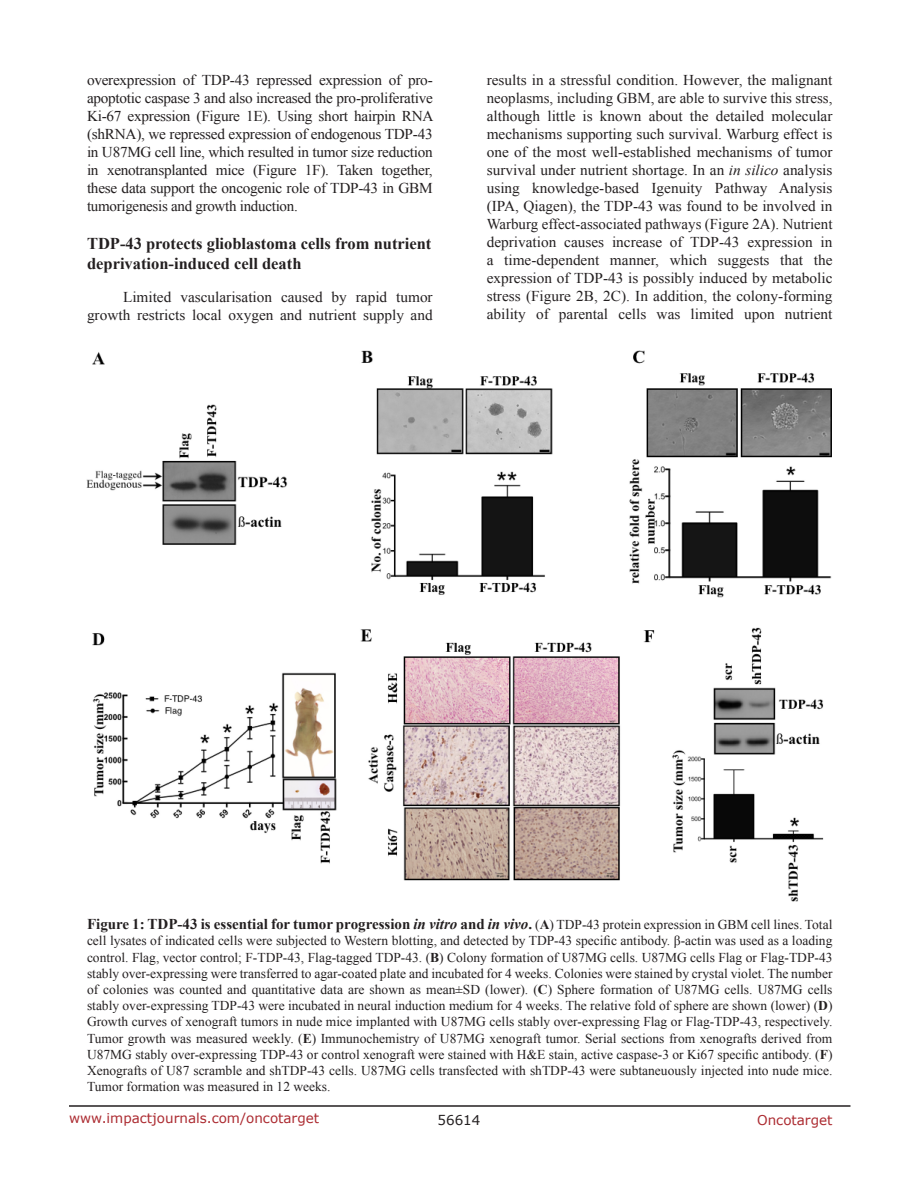
<style>
.page{position:relative;width:918px;height:1188px;background:#fff}
.page>*{position:absolute;margin:0;border:0;box-sizing:border-box;transform-origin:0 0}
.SubHeading_middle{font:700 16.5px/19.8px "Times New Roman";color:#231f20}
.BodyText{font:15px/18px "Times New Roman";color:#231f20;text-align:justify}
.FigureText{font:700 15px "Times New Roman";color:#231f20}
.FigureText-2{font:13.5px/16.2px "Times New Roman";color:#231f20;text-align:justify}
.t1{font:13.5px "Verdana";color:#ac2b31}
.t2{font:13.5px "Verdana";color:#231f20}
.s1{font-style:italic}
.s2{font-weight:400;font-size:13.5px}
.s3{font-size:13.5px}
.s4{font-weight:700}
</style>
<div class="page">
<hr style="left:69px;top:1105px;width:781px;height:2px;background:#231f20">
<img style="left:86px;top:351px;width:746px;height:550px">
<p class="BodyText" style="left:87px;top:71px;width:348px">overexpression of TDP-43 repressed expression of pro&shy;apoptotic caspase 3 and also increased the pro-proliferative Ki-67 expression (Figure 1E). Using short hairpin RNA (shRNA), we repressed expression of endogenous TDP-43 in U87MG cell line, which resulted in tumor size reduction in xenotransplanted mice (Figure 1F). Taken together, these data support the oncogenic role of TDP-43 in GBM tumorigenesis and growth induction.</p>
<p class="SubHeading_middle" style="left:87px;top:233px;width:346px">TDP-43 protects glioblastoma cells from nutrient deprivation-induced cell death</p>
<p class="BodyText" style="left:87px;top:288px;width:347px;text-align:right">Limited vascularisation caused by rapid tumor growth restricts local oxygen and nutrient supply and</p>
<p class="BodyText" style="left:487px;top:71px;width:347px">results in a stressful condition. However, the malignant neoplasms, including GBM, are able to survive this stress, although little is known about the detailed molecular mechanisms supporting such survival. Warburg effect is one of the most well-established mechanisms of tumor survival under nutrient shortage. In an <span class="s1">in silico</span> analysis using knowledge-based Igenuity Pathway Analysis (IPA, Qiagen), the TDP-43 was found to be involved in Warburg effect-associated pathways (Figure 2A). Nutrient deprivation causes increase of TDP-43 expression in a time-dependent manner, which suggests that the expression of TDP-43 is possibly induced by metabolic stress (Figure 2B, 2C). In addition, the colony-forming ability of parental cells was limited upon nutrient</p>
<p class="FigureText" style="left:87px;top:914px;width:747px">Figure 1: TDP-43 is essential for tumor progression <span class="s1">in vitro</span> and <span class="s1">in vivo</span>. <span class="s2">(</span><span class="s3">A</span><span class="s2">) TDP-43 protein expression in GBM cell lines. Total</span></p>
<p class="FigureText-2" style="left:87px;top:932px;width:747px">cell lysates of indicated cells were subjected to Western blotting, and detected by TDP-43 specific antibody. β-actin was used as a loading control. Flag, vector control; F-TDP-43, Flag-tagged TDP-43. (<span class="s4">B</span>) Colony formation of U87MG cells. U87MG cells Flag or Flag-TDP-43 stably over-expressing were transferred to agar-coated plate and incubated for 4 weeks. Colonies were stained by crystal violet. The number of colonies was counted and quantitative data are shown as mean±SD (lower). (<span class="s4">C</span>) Sphere formation of U87MG cells. U87MG cells stably over-expressing TDP-43 were incubated in neural induction medium for 4 weeks. The relative fold of sphere are shown (lower) (<span class="s4">D</span>)<br>Growth curves of xenograft tumors in nude mice implanted with U87MG cells stably over-expressing Flag or Flag-TDP-43, respectively.<br>Tumor growth was measured weekly. (<span class="s4">E</span>) Immunochemistry of U87MG xenograft tumor. Serial sections from xenografts derived from U87MG stably over-expressing TDP-43 or control xenograft were stained with H&amp;E stain, active caspase-3 or Ki67 specific antibody. (<span class="s4">F</span>)<br>Xenografts of U87 scramble and shTDP-43 cells. U87MG cells transfected with shTDP-43 were subtaneuously injected into nude mice.<br>Tumor formation was measured in 12 weeks.</p>
<p class="t1" style="left:69px;top:1109px;width:252px">www.impactjournals.com/oncotarget</p>
<p class="t2" style="left:438px;top:1111px;width:44px">56614</p>
<p class="t1" style="left:757px;top:1111px;width:77px">Oncotarget</p>
</div>
